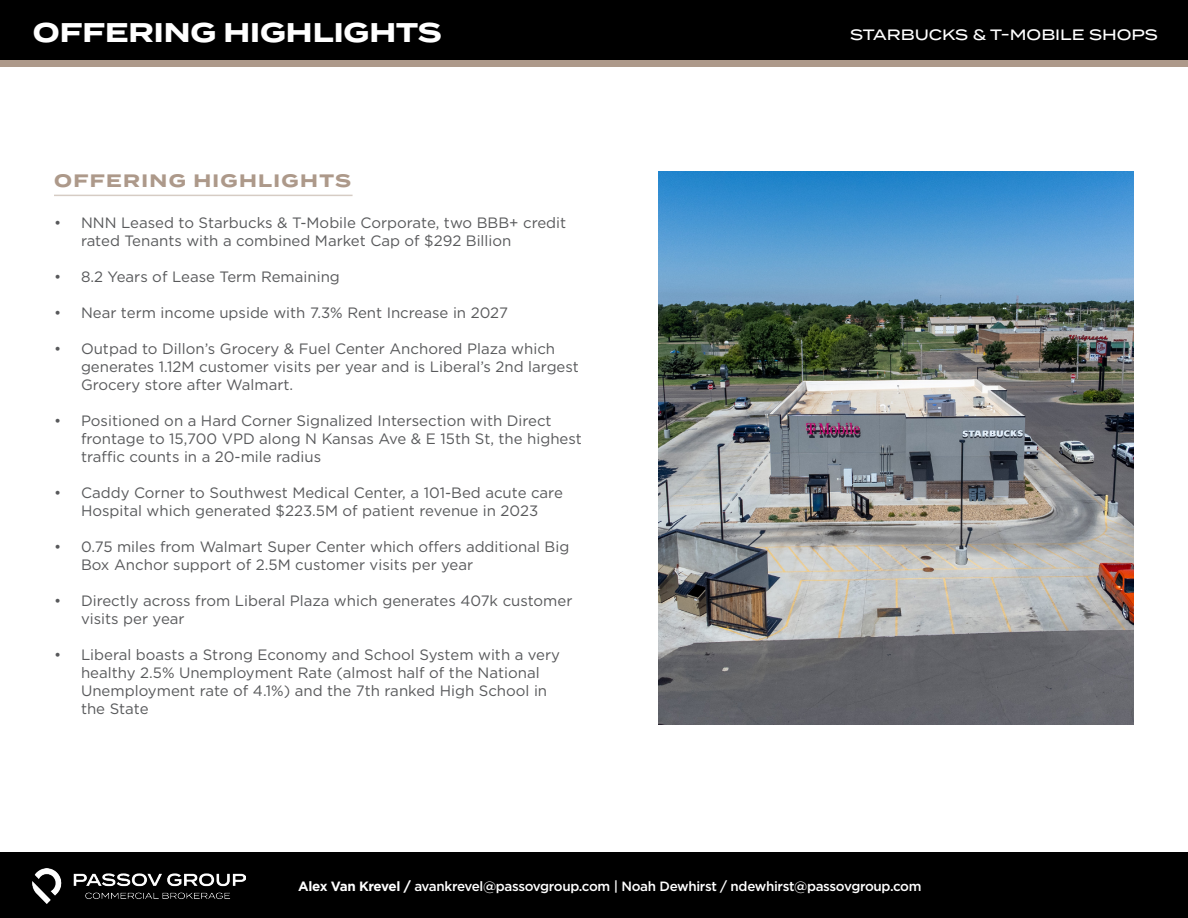
<style>
.page{position:relative;width:1188px;height:918px;background:#fff}
.page>*{position:absolute;margin:0;border:0;box-sizing:border-box;transform-origin:0 0}
.t1{font:700 27px "Termina";color:#fff}
.t2{font:700 18px "Termina";letter-spacing:.075em;color:#ad998a}
.t3{font:15px/18px "Gotham";color:#58595b}
.t4{font:500 15px "Termina";color:#fff}
.t5{font:500 13.5px "Gotham";letter-spacing:-.025em;color:#fff}
.s1{font-weight:700}
</style>
<div class="page">
<div style="left:0;top:852px;width:1188px;height:66px;background:#000"></div>
<div style="left:0;top:4px;width:1188px;height:63px;background:#ad998a"></div>
<div style="left:0;top:0;width:1188px;height:60px;background:#000"></div>
<img style="left:33px;top:869px;width:212px;height:35px">
<img style="left:659px;top:171px;width:475px;height:553px">
<hr style="left:54px;top:195px;width:299px;height:1px;background:#d6ccc4">
<h1 class="t1" style="left:33px;top:12px;width:411px">OFFERING HIGHLIGHTS</h1>
<p class="t2" style="left:54px;top:167px;width:298px">OFFERING HIGHLIGHTS</p>
<p class="t3" style="left:81px;top:213px;width:487px;text-indent:-27px">• NNN Leased to Starbucks &amp; T-Mobile Corporate, two BBB+ credit rated Tenants with a combined Market Cap of $292 Billion</p>
<p class="t3" style="left:54px;top:267px;width:287px">• 8.2 Years of Lease Term Remaining</p>
<p class="t3" style="left:54px;top:303px;width:456px">• Near term income upside with 7.3% Rent Increase in 2027</p>
<p class="t3" style="left:81px;top:339px;width:499px;text-indent:-27px">• Outpad to Dillon’s Grocery &amp; Fuel Center Anchored Plaza which generates 1.12M customer visits per year and is Liberal’s 2nd largest<br>Grocery store after Walmart.</p>
<p class="t3" style="left:81px;top:411px;width:502px;text-indent:-27px">• Positioned on a Hard Corner Signalized Intersection with Direct frontage to 15,700 VPD along N Kansas Ave &amp; E 15th St, the highest traffic counts in a 20-mile radius</p>
<p class="t3" style="left:54px;top:483px;width:510px;text-align:center">• Caddy Corner to Southwest Medical Center, a 101-Bed acute care<br>Hospital which generated $223.5M of patient revenue in 2023</p>
<p class="t3" style="left:81px;top:537px;width:490px;text-indent:-27px">• 0.75 miles from Walmart Super Center which offers additional Big<br>Box Anchor support of 2.5M customer visits per year</p>
<p class="t3" style="left:81px;top:591px;width:493px;text-indent:-27px">• Directly across from Liberal Plaza which generates 407k customer visits per year</p>
<p class="t3" style="left:81px;top:645px;width:481px;text-indent:-27px">• Liberal boasts a Strong Economy and School System with a very healthy 2.5% Unemployment Rate (almost half of the National Unemployment rate of 4.1%) and the 7th ranked High School in the State</p>
<p class="t4" style="left:850px;top:23px;width:309px">STARBUCKS &amp; T-MOBILE SHOPS</p>
<p class="t5" style="left:298px;top:877px;width:625px"><span class="s1">Alex Van Krevel /</span> avankrevel@passovgroup.com | Noah Dewhirst / ndewhirst@passovgroup.com</p>
</div>
